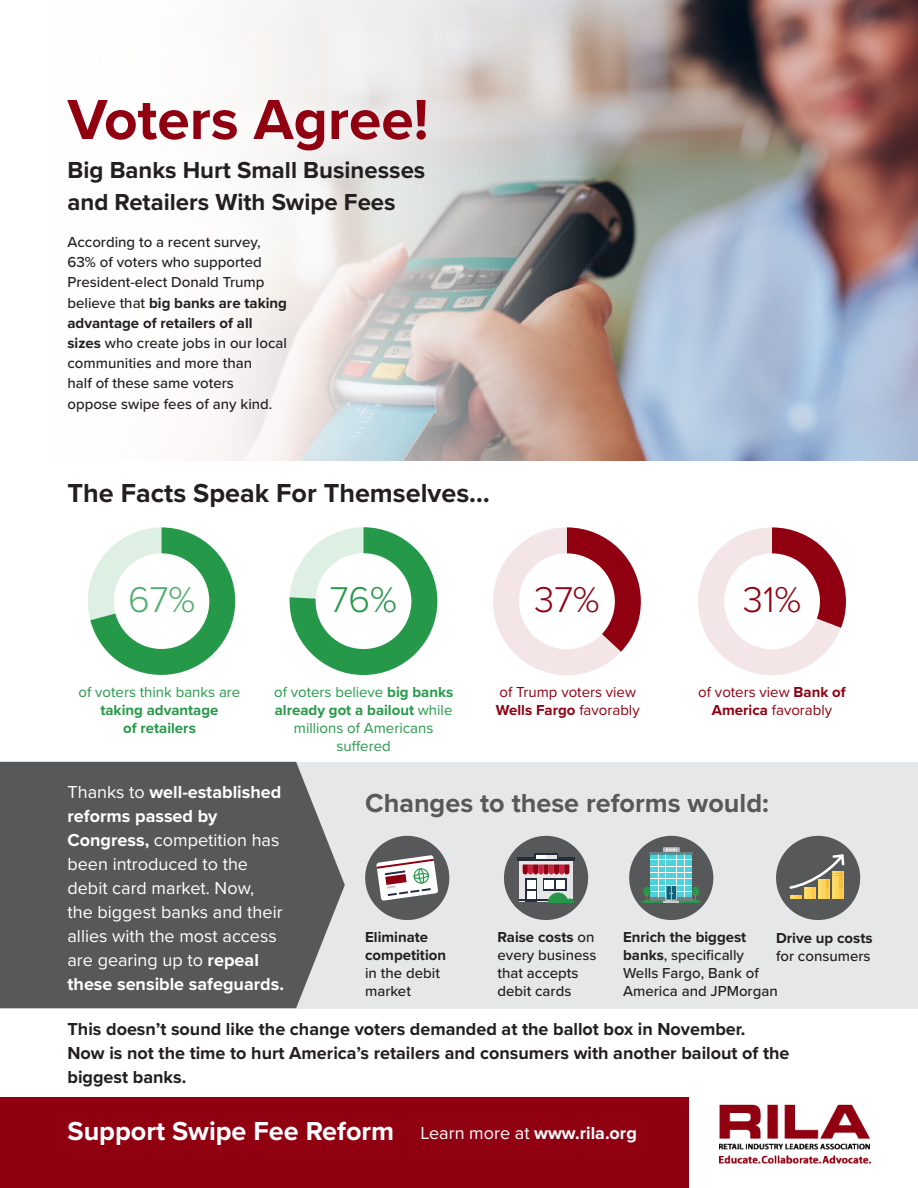
<style>
.page{position:relative;width:918px;height:1188px;background:#fff}
.page>*{position:absolute;margin:0;border:0;box-sizing:border-box;transform-origin:0 0}
.t1{font:700 58.5px "Proxima Nova";color:#900011}
.t2{font:300 37.2px "Proxima Nova";color:#900011}
.t3{font:300 37.2px "Proxima Nova";color:#51ad6d}
.t4{font:300 37.2px "Proxima Nova";color:#259949}
.t5{font:700 27px "Proxima Nova";color:#231f20}
.t6{font:700 27px "Proxima Nova";color:#57585a}
.t7{font:700 27px "Proxima Nova";color:#fff}
.t8{font:700 24px/31.2px "Proxima Nova";color:#231f20}
.t9{font:18px/24px "Proxima Nova";color:#fff}
.t10{font:700 18px/24px "Proxima Nova";color:#231f20}
.t11{font:700 18px "Proxima Nova";color:#fff}
.t12{font:500 15px/20.2px "Proxima Nova";color:#231f20}
.t13{font:700 15px/18px "Proxima Nova";color:#259949;text-align:center}
.t14{font:15px/18px "Proxima Nova";color:#900011}
.t15{font:700 15px/18px "Proxima Nova";color:#231f20}
.t16{font:15px/18px "Proxima Nova";color:#259949;text-align:center}
.s1{font-weight:700}
.s2{font-weight:400}
.s3{font-weight:500}
</style>
<div class="page">
<img style="left:213px;top:0;width:705px;height:461px">
<div style="left:0;top:762px;width:918px;height:246px;background:#e6e7e9"></div>
<div style="left:629px;top:836px;width:84px;height:84px;background:#57585a;border-radius:50%"></div>
<svg style="left:290px;top:527px;width:147px;height:148px;background:#54af70"></svg>
<div style="left:316px;top:553px;width:95px;height:96px;background:#fff;border-radius:50%"></div>
<svg style="left:88px;top:527px;width:147px;height:148px"></svg>
<div style="left:114px;top:553px;width:95px;height:96px;background:#fff;border-radius:50%"></div>
<div style="left:0;top:1097px;width:689px;height:91px;background:#900011"></div>
<div style="left:0;top:762px;width:345px;height:246px;background:#57585a"></div>
<svg style="left:493px;top:527px;width:148px;height:148px"></svg>
<div style="left:519px;top:553px;width:96px;height:96px;background:#fff;border-radius:50%"></div>
<svg style="left:698px;top:527px;width:148px;height:148px"></svg>
<div style="left:724px;top:553px;width:96px;height:96px;background:#fff;border-radius:50%"></div>
<img style="left:719px;top:1104px;width:152px;height:60px">
<div style="left:365px;top:836px;width:84px;height:84px;background:#57585a;border-radius:50%"></div>
<div style="left:504px;top:836px;width:84px;height:84px;background:#57585a;border-radius:50%"></div>
<div style="left:519px;top:861px;width:54px;height:40px;background:#e6e6e6"></div>
<svg style="left:523px;top:865px;width:46px;height:9px"></svg>
<svg style="left:525px;top:878px;width:12px;height:21px"></svg>
<div style="left:527px;top:880px;width:8px;height:19px;background:#fff"></div>
<svg style="left:527px;top:889px;width:8px;height:2px"></svg>
<svg style="left:543px;top:878px;width:24px;height:13px"></svg>
<div style="left:545px;top:880px;width:20px;height:9px;background:#fff"></div>
<hr style="left:519px;top:899px;width:54px;height:2px;background:#242e3d">
<hr style="left:518px;top:857px;width:57px;height:4px;background:#242e3d">
<svg style="left:534px;top:854px;width:24px;height:5px"></svg>
<svg style="left:536px;top:856px;width:20px;height:3px"></svg>
<svg style="left:548px;top:880px;width:27px;height:23px"></svg>
<svg style="left:376px;top:855px;width:62px;height:46px"></svg>
<svg style="left:663px;top:847px;width:17px;height:6px"></svg>
<svg style="left:642px;top:848px;width:58px;height:55px"></svg>
<div style="left:776px;top:836px;width:84px;height:84px;background:#57585a;border-radius:50%"></div>
<svg style="left:789px;top:854px;width:55px;height:45px"></svg>
<p class="t1" style="left:68px;top:85px;width:363px">Voters Agree!</p>
<p class="t8" style="left:68px;top:156px;width:359px">Big Banks Hurt Small Businesses and Retailers With Swipe Fees</p>
<p class="t12" style="left:68px;top:232px;width:221px">According to a recent survey,<br>63% of voters who supported<br>President-elect Donald Trump believe that <span class="s1">big banks are taking advantage of retailers of all sizes</span> who create jobs in our local communities and more than<br>half of these same voters oppose swipe fees of any kind.</p>
<p class="t5" style="left:68px;top:477px;width:424px">The Facts Speak For Themselves…</p>
<p class="t3" style="left:128px;top:578px;width:69px">67%</p>
<p class="t4" style="left:330px;top:578px;width:69px">76%</p>
<p class="t2" style="left:534px;top:578px;width:67px">37%</p>
<p class="t2" style="left:743px;top:578px;width:60px">31%</p>
<p class="t13" style="left:79px;top:684px;width:163px"><span class="s2">of voters think banks are </span>taking advantage<br>of retailers</p>
<p class="t13" style="left:274px;top:684px;width:181px;text-align:left"><span class="s2">of voters believe</span> big banks already got a bailout <span class="s2">while</span></p>
<p class="t16" style="left:294px;top:720px;width:141px">millions of Americans suffered</p>
<p class="t14" style="left:496px;top:684px;width:145px">of Trump voters view<br><span class="s1">Wells Fargo</span> favorably</p>
<p class="t14" style="left:698px;top:684px;width:149px;text-align:center">of voters view <span class="s1">Bank of<br>America</span> favorably</p>
<p class="t9" style="left:68px;top:781px;width:218px">Thanks to <span class="s1">well-established reforms passed by<br>Congress,</span> competition has been introduced to the debit card market. Now, the biggest banks and their allies with the most access are gearing up to <span class="s1">repeal these sensible safeguards.</span></p>
<p class="t10" style="left:68px;top:1018px;width:679px">This doesn’t sound like the change voters demanded at the ballot box in November.</p>
<p class="t10" style="left:68px;top:1042px;width:724px">Now is not the time to hurt America’s retailers and consumers with another bailout of the biggest banks.</p>
<p class="t7" style="left:68px;top:1115px;width:328px">Support Swipe Fee Reform</p>
<p class="t6" style="left:365px;top:787px;width:405px">Changes to these reforms would:</p>
<p class="t15" style="left:365px;top:928px;width:82px">Eliminate competition <span class="s3">in the debit market</span></p>
<p class="t12" style="left:498px;top:928px;width:101px;line-height:18px"><span class="s1">Raise costs</span> on every business that accepts debit cards</p>
<p class="t12" style="left:623px;top:928px;width:156px;line-height:18px"><span class="s1">Enrich the biggest banks</span>, specifically<br>Wells Fargo, Bank of<br>America and JPMorgan</p>
<p class="t15" style="left:776px;top:930px;width:98px">Drive up costs <span class="s3">for consumers</span></p>
<p class="t11" style="left:420px;top:1122px;width:218px"><span class="s2">Learn more at</span> www.rila.org</p>
</div>
